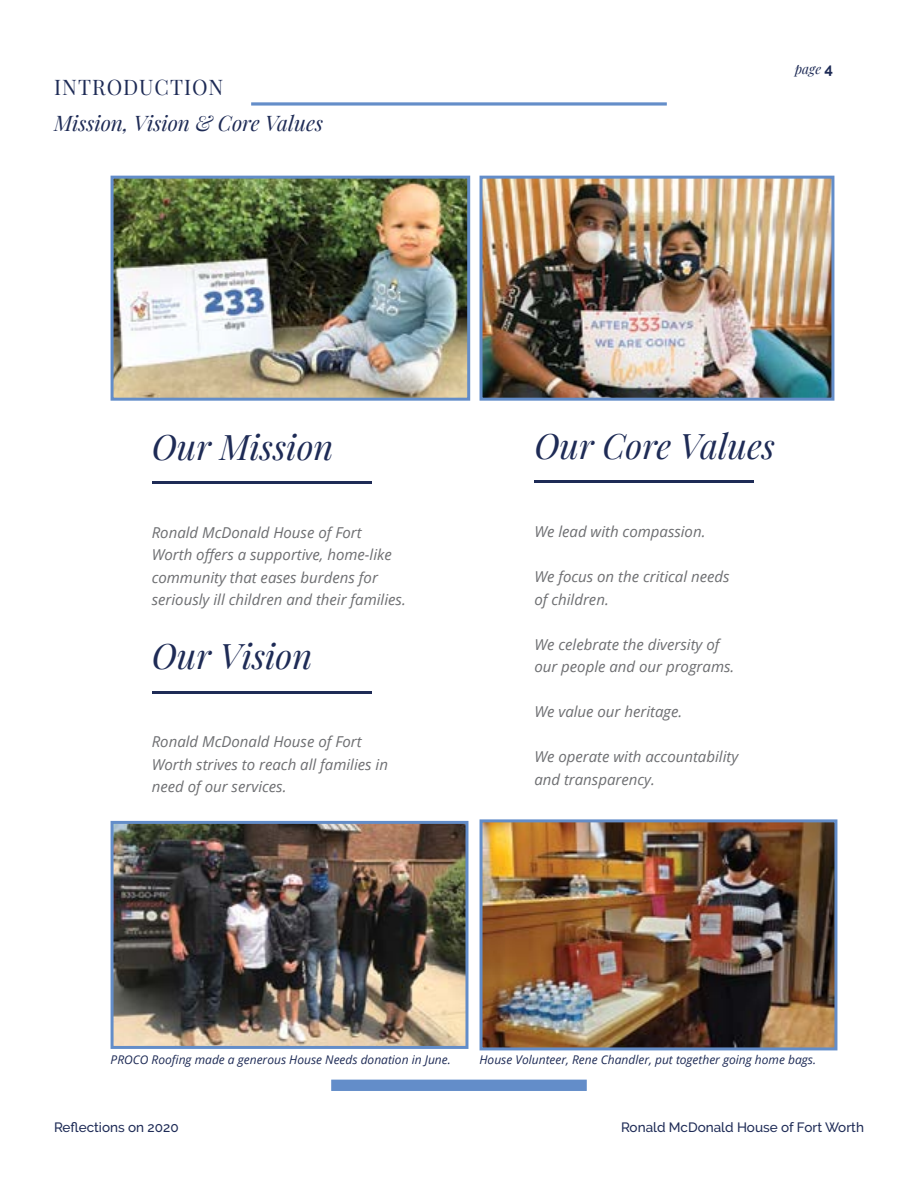
<style>
.page{position:relative;width:918px;height:1188px;background:#fff}
.page>*{position:absolute;margin:0;border:0;box-sizing:border-box;transform-origin:0 0}
.t1{font:italic 34.5px "Playfair Display";color:#1e2b56}
.t2{font:italic 21px "Playfair Display";color:#1e2b56}
.t3{font:21px "Playfair Display";letter-spacing:.05em;color:#1e2b56}
.t4{font:italic 15px/22.5px "Open Sans";color:#6d6e71}
.t5{font:500 13.5px "Raleway";color:#1e2b56}
.t6{font:italic 13.5px "Playfair Display";color:#1e2b56}
.t7{font:italic 12px "Open Sans";color:#1e2b56}
.s1{font-family:"Raleway";font-weight:700;font-style:normal;font-size:15px}
</style>
<div class="page">
<hr style="left:152px;top:481px;width:219px;height:3px;background:#1e2b56">
<div style="left:331px;top:1080px;width:256px;height:11px;background:#638dc9"></div>
<svg style="left:251px;top:102px;width:416px;height:4px;background:#82a4d3"></svg>
<img style="left:484px;top:180px;width:346px;height:217px">
<div style="left:480px;top:176px;width:354px;height:225px;border:3px solid #638dc9"></div>
<hr style="left:152px;top:691px;width:219px;height:2px;background:#1e2b56">
<hr style="left:534px;top:481px;width:220px;height:2px;background:#1e2b56">
<img style="left:115px;top:180px;width:351px;height:217px">
<div style="left:111px;top:176px;width:359px;height:225px;border:3px solid #638dc9"></div>
<img style="left:115px;top:825px;width:349px;height:220px">
<div style="left:111px;top:821px;width:357px;height:228px;border:3px solid #638dc9"></div>
<img style="left:484px;top:823px;width:349px;height:223px">
<div style="left:480px;top:819px;width:357px;height:231px;border:3px solid #638dc9"></div>
<h2 class="t3" style="left:54px;top:71px;width:171px">INTRODUCTION</h2>
<h2 class="t2" style="left:54px;top:107px;width:271px">Mission, Vision &amp; Core Values</h2>
<h1 class="t1" style="left:152px;top:420px;width:183px">Our Mission</h1>
<p class="t4" style="left:152px;top:521px;width:256px">Ronald McDonald House of Fort Worth offers a supportive, home-like community that eases burdens for seriously ill children and their families.</p>
<h1 class="t1" style="left:152px;top:629px;width:162px">Our Vision</h1>
<p class="t4" style="left:152px;top:730px;width:238px">Ronald McDonald House of Fort<br>Worth strives to reach all families in need of our services.</p>
<p class="t6" style="left:795px;top:58px;width:40px">page <span class="s1">4</span></p>
<h1 class="t1" style="left:534px;top:419px;width:242px">Our Core Values</h1>
<p class="t4" style="left:534px;top:520px;width:173px">We lead with compassion.</p>
<p class="t4" style="left:534px;top:565px;width:197px">We focus on the critical needs of children.</p>
<p class="t4" style="left:534px;top:632px;width:201px">We celebrate the diversity of our people and our programs.</p>
<p class="t4" style="left:534px;top:700px;width:149px">We value our heritage.</p>
<p class="t4" style="left:534px;top:745px;width:205px">We operate with accountability and transparency.</p>
<p class="t7" style="left:111px;top:1052px;width:342px">PROCO Roofing made a generous House Needs donation in June.</p>
<p class="t7" style="left:480px;top:1052px;width:338px">House Volunteer, Rene Chandler, put together going home bags.</p>
<p class="t5" style="left:54px;top:1119px;width:126px">Reflections on 2020</p>
<p class="t5" style="left:621px;top:1119px;width:244px">Ronald McDonald House of Fort Worth</p>
</div>
